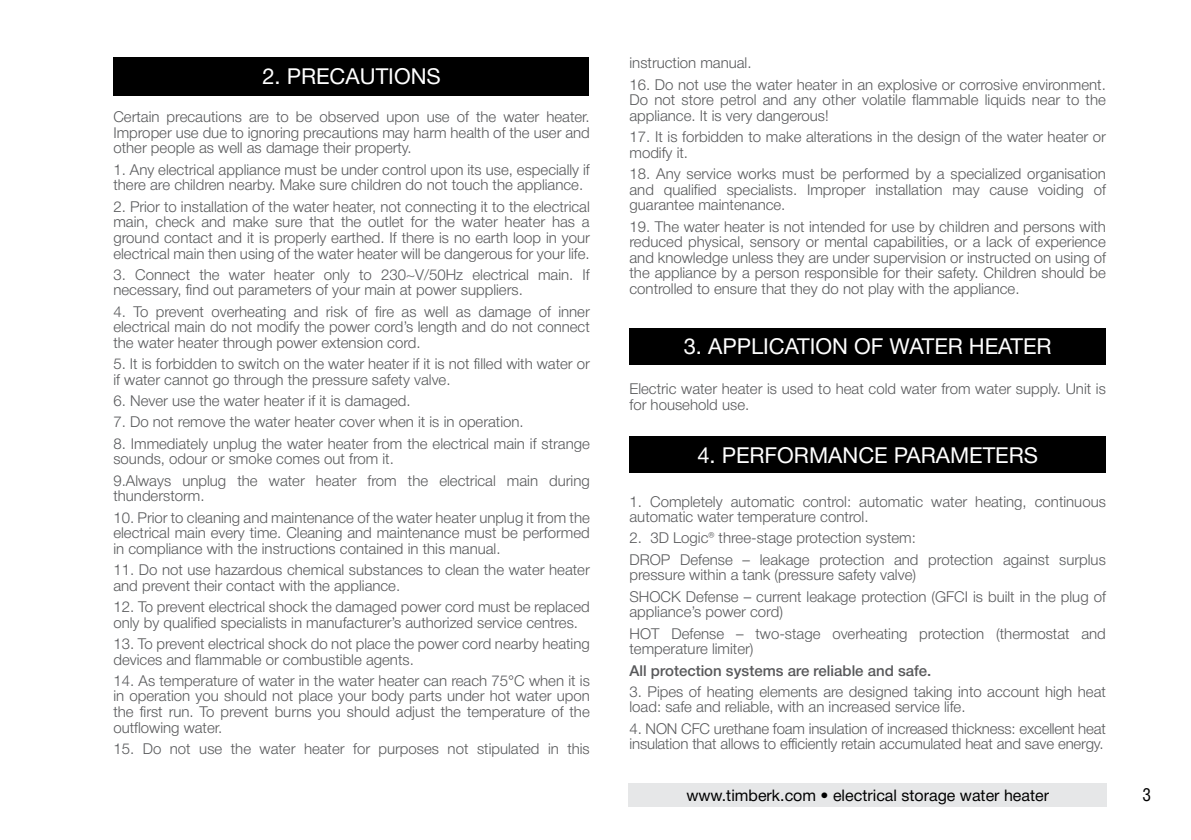
<style>
.page{position:relative;width:1191px;height:840px;background:#fff}
.page>*{position:absolute;margin:0;border:0;box-sizing:border-box;transform-origin:0 0}
.t1{font:22px "Helvetica Neue Cyr";color:#fff}
.t2{font:18px "Helios Cond C";color:#000}
.t3{font:16px "Helvetica Neue Cyr";color:#000}
.t4{font:300 15px/15.6px "Helvetica Neue Cyr";color:#58595b}
.t5{font:500 15px "Helvetica Neue Cyr";color:#58595b}
</style>
<div class="page">
<div style="left:628px;top:782px;width:479px;height:24px;background:#e6e7e8"></div>
<div style="left:113px;top:57px;width:476px;height:39px;background:#000"></div>
<div style="left:629px;top:327px;width:477px;height:37px;background:#000"></div>
<div style="left:629px;top:436px;width:477px;height:37px;background:#000"></div>
<h1 class="t1" style="left:262px;top:64px;width:180px">2. PRECAUTIONS</h1>
<p class="t4" style="left:113px;top:109px;width:478px;text-align:justify">Certain precautions are to be observed upon use of the water heater.<br>Improper use due to ignoring precautions may harm health of the user and other people as well as damage their property.</p>
<p class="t4" style="left:113px;top:162px;width:478px">1. Any electrical appliance must be under control upon its use, especially if there are children nearby. Make sure children do not touch the appliance.</p>
<p class="t4" style="left:113px;top:198px;width:478px;text-align:justify">2. Prior to installation of the water heater, not connecting it to the electrical main, check and make sure that the outlet for the water heater has a ground contact and it is properly earthed. If there is no earth loop in your electrical main then using of the water heater will be dangerous for your life.</p>
<p class="t4" style="left:113px;top:267px;width:478px">3. Connect the water heater only to 230~V/50Hz electrical main. If necessary, find out parameters of your main at power suppliers.</p>
<p class="t4" style="left:113px;top:303px;width:478px;text-align:justify">4. To prevent overheating and risk of fire as well as damage of inner electrical main do not modify the power cord’s length and do not connect the water heater through power extension cord.</p>
<p class="t4" style="left:113px;top:356px;width:478px">5. It is forbidden to switch on the water heater if it is not filled with water or if water cannot go through the pressure safety valve.</p>
<p class="t4" style="left:113px;top:393px;width:299px">6. Never use the water heater if it is damaged.</p>
<p class="t4" style="left:113px;top:414px;width:412px">7. Do not remove the water heater cover when it is in operation.</p>
<p class="t4" style="left:113px;top:435px;width:478px">8. Immediately unplug the water heater from the electrical main if strange sounds, odour or smoke comes out from it.</p>
<p class="t4" style="left:113px;top:472px;width:478px">9.Always unplug the water heater from the electrical main during thunderstorm.</p>
<p class="t4" style="left:113px;top:509px;width:478px;text-align:justify">10. Prior to cleaning and maintenance of the water heater unplug it from the electrical main every time. Cleaning and maintenance must be performed in compliance with the instructions contained in this manual.</p>
<p class="t4" style="left:113px;top:561px;width:478px">11. Do not use hazardous chemical substances to clean the water heater and prevent their contact with the appliance.</p>
<p class="t4" style="left:113px;top:598px;width:478px">12. To prevent electrical shock the damaged power cord must be replaced only by qualified specialists in manufacturer’s authorized service centres.</p>
<p class="t4" style="left:113px;top:635px;width:478px">13. To prevent electrical shock do not place the power cord nearby heating devices and flammable or combustible agents.</p>
<p class="t4" style="left:113px;top:672px;width:478px;text-align:justify">14. As temperature of water in the water heater can reach 75°C when it is in operation you should not place your body parts under hot water upon the first run. To prevent burns you should adjust the temperature of the outflowing water.</p>
<p class="t4" style="left:113px;top:740px;width:478px">15. Do not use the water heater for purposes not stipulated in this</p>
<p class="t4" style="left:629px;top:55px;width:123px">instruction manual.</p>
<p class="t4" style="left:629px;top:76px;width:478px;text-align:justify">16. Do not use the water heater in an explosive or corrosive environment.<br>Do not store petrol and any other volatile flammable liquids near to the appliance. It is very dangerous!</p>
<p class="t4" style="left:629px;top:129px;width:478px">17. It is forbidden to make alterations in the design of the water heater or modify it.</p>
<p class="t4" style="left:629px;top:166px;width:478px;text-align:justify">18. Any service works must be performed by a specialized organisation and qualified specialists. Improper installation may cause voiding of guarantee maintenance.</p>
<p class="t4" style="left:629px;top:218px;width:478px;text-align:justify">19. The water heater is not intended for use by children and persons with reduced physical, sensory or mental capabilities, or a lack of experience and knowledge unless they are under supervision or instructed on using of the appliance by a person responsible for their safety. Children should be controlled to ensure that they do not play with the appliance.</p>
<h1 class="t1" style="left:683px;top:334px;width:369px">3. APPLICATION OF WATER HEATER</h1>
<p class="t4" style="left:629px;top:381px;width:478px">Electric water heater is used to heat cold water from water supply. Unit is for household use.</p>
<h1 class="t1" style="left:697px;top:442px;width:342px">4. PERFORMANCE PARAMETERS</h1>
<p class="t4" style="left:629px;top:493px;width:478px">1. Completely automatic control: automatic water heating, continuous automatic water temperature control.</p>
<p class="t4" style="left:629px;top:527px;width:478px;line-height:21.2px">2. 3D Logic® three-stage protection system:<br>DROP Defense – leakage protection and protection against surplus</p>
<p class="t4" style="left:629px;top:564px;width:478px;line-height:21.2px">pressure within a tank (pressure safety valve)<br>SHOCK Defense – current leakage protection (GFCI is built in the plug of</p>
<p class="t4" style="left:629px;top:601px;width:478px;line-height:21.2px">appliance’s power cord)<br>HOT Defense – two-stage overheating protection (thermostat and</p>
<p class="t4" style="left:629px;top:641px;width:125px">temperature limiter)</p>
<p class="t5" style="left:629px;top:661px;width:303px">All protection systems are reliable and safe.</p>
<p class="t4" style="left:629px;top:683px;width:478px">3. Pipes of heating elements are designed taking into account high heat load: safe and reliable, with an increased service life.</p>
<p class="t4" style="left:629px;top:720px;width:478px">4. NON CFC urethane foam insulation of increased thickness: excellent heat insulation that allows to efficiently retain accumulated heat and save energy.</p>
<p class="t3" style="left:686px;top:786px;width:364px">www.timberk.com • electrical storage water heater</p>
<p class="t2" style="left:1142px;top:783px;width:10px">3</p>
</div>
